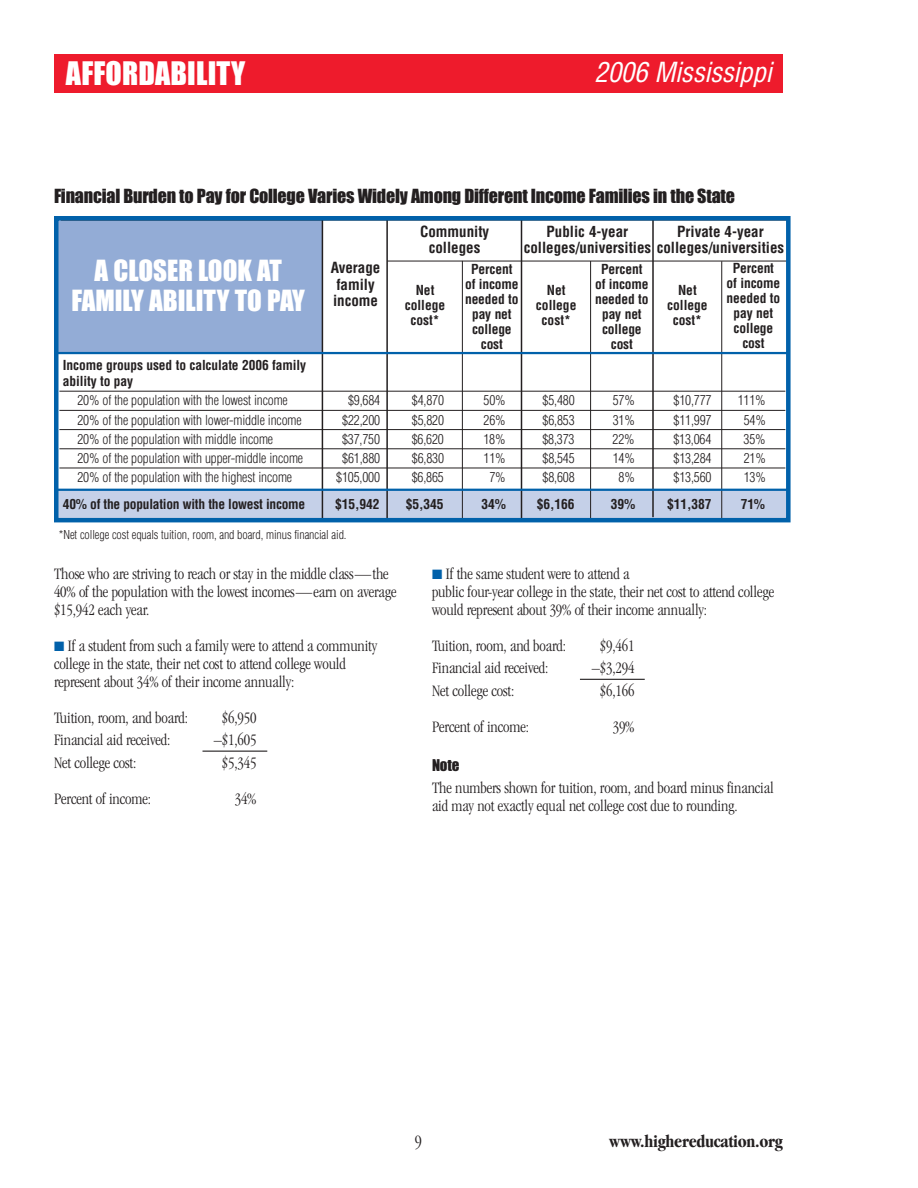
<style>
.page{position:relative;width:918px;height:1188px;background:#fff}
.page>*{position:absolute;margin:0;border:0;box-sizing:border-box;transform-origin:0 0}
.t1{font:30px "Impact";letter-spacing:.005em;color:#fff}
.t2{font:27px/30px "Impact";color:#fff;text-align:center}
.t3{font:italic condensed 27px "Helvetica";letter-spacing:-.01em;color:#fff}
.t4{font:18px "Impact";letter-spacing:-.01em;color:#231f20}
.t5{font:700 condensed 18px "Garamond";letter-spacing:-.015em;color:#231f20}
.t6{font:300 condensed 18px "Garamond";color:#231f20}
.t7{font:300 condensed 16.5px/18px "Garamond";letter-spacing:-.01em;color:#231f20}
.t8{font:700 condensed 15px/16.5px "Helvetica";color:#231f20}
.t9{font:15px "Impact";color:#231f20}
.t10{font:300 condensed 13.5px "Helvetica";letter-spacing:-.01em;color:#231f20}
.t11{font:700 condensed 13.5px/15px "Helvetica";letter-spacing:-.01em;color:#231f20;text-align:center}
.t12{font:300 condensed 12px "Helvetica";letter-spacing:-.01em;color:#231f20}
.s1{color:#0161aa}
</style>
<div class="page">
<div style="left:58px;top:490px;width:730px;height:30px;background:#c5d0e8"></div>
<div style="left:54px;top:54px;width:729px;height:39px;background:#ee1b2c"></div>
<div style="left:54px;top:221px;width:268px;height:132px;background:#93acd6"></div>
<hr style="left:59px;top:391px;width:726px;height:1px;background:#231f20">
<hr style="left:59px;top:410px;width:726px;height:1px;background:#231f20">
<hr style="left:59px;top:429px;width:726px;height:1px;background:#231f20">
<hr style="left:59px;top:449px;width:726px;height:1px;background:#231f20">
<hr style="left:59px;top:468px;width:726px;height:1px;background:#231f20">
<hr style="left:322px;top:216px;width:1px;height:305px;background:#231f20">
<hr style="left:462px;top:261px;width:1px;height:259px;background:#231f20">
<hr style="left:386px;top:218px;width:2px;height:302px;background:#231f20">
<hr style="left:521px;top:218px;width:1px;height:302px;background:#231f20">
<hr style="left:652px;top:219px;width:2px;height:298px;background:#231f20">
<hr style="left:387px;top:261px;width:401px;height:1px;background:#231f20">
<hr style="left:590px;top:261px;width:1px;height:260px;background:#231f20">
<hr style="left:721px;top:261px;width:1px;height:260px;background:#231f20">
<div style="left:54px;top:216px;width:737px;height:306px;border:4px solid #0161aa"></div>
<hr style="left:202px;top:751px;width:65px;height:1px;background:#231f20">
<hr style="left:580px;top:679px;width:65px;height:1px;background:#231f20">
<hr style="left:57px;top:352px;width:731px;height:2px;background:#0161aa">
<hr style="left:57px;top:489px;width:731px;height:2px;background:#0161aa">
<h1 class="t1" style="left:66px;top:64px;width:181px">AFFORDABILITY</h1>
<h2 class="t3" style="left:594px;top:62px;width:179px">2006 Mississippi</h2>
<p class="t4" style="left:54px;top:190px;width:683px">Financial Burden to Pay for College Varies Widely Among Different Income Families in the State</p>
<h2 class="t2" style="left:72px;top:258px;width:235px">A CLOSER LOOK AT<br>FAMILY ABILITY TO PAY</h2>
<p class="t8" style="left:331px;top:261px;width:51px">Average family income</p>
<p class="t8" style="left:420px;top:225px;width:71px;text-align:center">Community colleges</p>
<p class="t8" style="left:547px;top:224px;width:83px">Public 4-year</p>
<p class="t8" style="left:524px;top:224px;width:262px;text-indent:153px">Private 4-year colleges/universities colleges/universities</p>
<p class="t11" style="left:405px;top:284px;width:42px">Net college cost*</p>
<p class="t11" style="left:465px;top:263px;width:55px">Percent of income needed to pay net college cost</p>
<p class="t11" style="left:536px;top:283px;width:42px">Net college cost*</p>
<p class="t11" style="left:595px;top:263px;width:55px">Percent of income needed to pay net college cost</p>
<p class="t11" style="left:667px;top:284px;width:42px">Net college cost*</p>
<p class="t11" style="left:727px;top:261px;width:55px">Percent of income needed to pay net college cost</p>
<p class="t11" style="left:63px;top:358px;width:245px;line-height:16.2px;text-align:left">Income groups used to calculate 2006 family ability to pay</p>
<p class="t10" style="left:77px;top:395px;width:212px">20% of the population with the lowest income</p>
<p class="t10" style="left:348px;top:395px;width:34px">$9,684</p>
<p class="t10" style="left:412px;top:395px;width:34px">$4,870</p>
<p class="t10" style="left:484px;top:395px;width:24px">50%</p>
<p class="t10" style="left:543px;top:395px;width:34px">$5,480</p>
<p class="t10" style="left:613px;top:395px;width:24px">57%</p>
<p class="t10" style="left:674px;top:395px;width:40px">$10,777</p>
<p class="t10" style="left:738px;top:395px;width:30px">111%</p>
<p class="t10" style="left:77px;top:414px;width:226px">20% of the population with lower-middle income</p>
<p class="t10" style="left:342px;top:414px;width:40px">$22,200</p>
<p class="t10" style="left:412px;top:414px;width:34px">$5,820</p>
<p class="t10" style="left:484px;top:414px;width:24px">26%</p>
<p class="t10" style="left:543px;top:414px;width:34px">$6,853</p>
<p class="t10" style="left:613px;top:414px;width:24px">31%</p>
<p class="t10" style="left:674px;top:414px;width:40px">$11,997</p>
<p class="t10" style="left:744px;top:414px;width:24px">54%</p>
<p class="t10" style="left:77px;top:434px;width:197px">20% of the population with middle income</p>
<p class="t10" style="left:342px;top:434px;width:40px">$37,750</p>
<p class="t10" style="left:412px;top:434px;width:34px">$6,620</p>
<p class="t10" style="left:483px;top:434px;width:24px">18%</p>
<p class="t10" style="left:542px;top:434px;width:34px">$8,373</p>
<p class="t10" style="left:613px;top:434px;width:24px">22%</p>
<p class="t10" style="left:673px;top:434px;width:40px">$13,064</p>
<p class="t10" style="left:744px;top:434px;width:24px">35%</p>
<p class="t10" style="left:77px;top:453px;width:227px">20% of the population with upper-middle income</p>
<p class="t10" style="left:342px;top:453px;width:40px">$61,880</p>
<p class="t10" style="left:412px;top:453px;width:34px">$6,830</p>
<p class="t10" style="left:484px;top:453px;width:24px">11%</p>
<p class="t10" style="left:543px;top:453px;width:34px">$8,545</p>
<p class="t10" style="left:613px;top:453px;width:24px">14%</p>
<p class="t10" style="left:674px;top:453px;width:40px">$13,284</p>
<p class="t10" style="left:744px;top:453px;width:24px">21%</p>
<p class="t10" style="left:77px;top:472px;width:216px">20% of the population with the highest income</p>
<p class="t10" style="left:336px;top:472px;width:45px">$105,000</p>
<p class="t10" style="left:412px;top:472px;width:34px">$6,865</p>
<p class="t10" style="left:489px;top:472px;width:18px">7%</p>
<p class="t10" style="left:543px;top:472px;width:34px">$8,608</p>
<p class="t10" style="left:619px;top:472px;width:18px">8%</p>
<p class="t10" style="left:674px;top:472px;width:40px">$13,560</p>
<p class="t10" style="left:744px;top:472px;width:24px">13%</p>
<p class="t11" style="left:63px;top:498px;width:244px">40% of the population with the lowest income</p>
<p class="t11" style="left:335px;top:498px;width:46px">$15,942</p>
<p class="t11" style="left:406px;top:498px;width:39px">$5,345</p>
<p class="t11" style="left:481px;top:498px;width:26px">34%</p>
<p class="t11" style="left:537px;top:498px;width:39px">$6,166</p>
<p class="t11" style="left:611px;top:498px;width:26px">39%</p>
<p class="t11" style="left:667px;top:498px;width:46px">$11,387</p>
<p class="t11" style="left:741px;top:498px;width:26px">71%</p>
<p class="t12" style="left:59px;top:530px;width:289px">*Net college cost equals tuition, room, and board, minus financial aid.</p>
<p class="t7" style="left:54px;top:566px;width:344px">Those who are striving to reach or stay in the middle class—the<br>40% of the population with the lowest incomes—earn on average $15,942 each year.</p>
<p class="t7" style="left:54px;top:638px;width:325px"><span class="s1">■</span> If a student from such a family were to attend a community college in the state, their net cost to attend college would represent about 34% of their income annually:</p>
<p class="t7" style="left:54px;top:710px;width:136px">Tuition, room, and board:</p>
<p class="t7" style="left:222px;top:710px;width:36px">$6,950</p>
<p class="t7" style="left:54px;top:732px;width:118px">Financial aid received:</p>
<p class="t7" style="left:214px;top:732px;width:44px">–$1,605</p>
<p class="t7" style="left:54px;top:755px;width:84px">Net college cost:</p>
<p class="t7" style="left:222px;top:755px;width:36px">$5,345</p>
<p class="t7" style="left:54px;top:791px;width:98px">Percent of income:</p>
<p class="t7" style="left:235px;top:791px;width:23px">34%</p>
<p class="t7" style="left:432px;top:566px;width:344px"><span class="s1">■</span> If the same student were to attend a<br>public four-year college in the state, their net cost to attend college would represent about 39% of their income annually:</p>
<p class="t7" style="left:432px;top:638px;width:136px">Tuition, room, and board:</p>
<p class="t7" style="left:600px;top:638px;width:36px">$9,461</p>
<p class="t7" style="left:432px;top:660px;width:118px">Financial aid received:</p>
<p class="t7" style="left:592px;top:660px;width:44px">–$3,294</p>
<p class="t7" style="left:432px;top:683px;width:84px">Net college cost:</p>
<p class="t7" style="left:600px;top:683px;width:36px">$6,166</p>
<p class="t7" style="left:432px;top:719px;width:98px">Percent of income:</p>
<p class="t7" style="left:613px;top:719px;width:23px">39%</p>
<p class="t9" style="left:432px;top:760px;width:29px">Note</p>
<p class="t7" style="left:432px;top:780px;width:343px">The numbers shown for tuition, room, and board minus financial aid may not exactly equal net college cost due to rounding.</p>
<p class="t6" style="left:415px;top:1134px;width:9px">9</p>
<p class="t5" style="left:609px;top:1134px;width:175px">www.highereducation.org</p>
</div>
